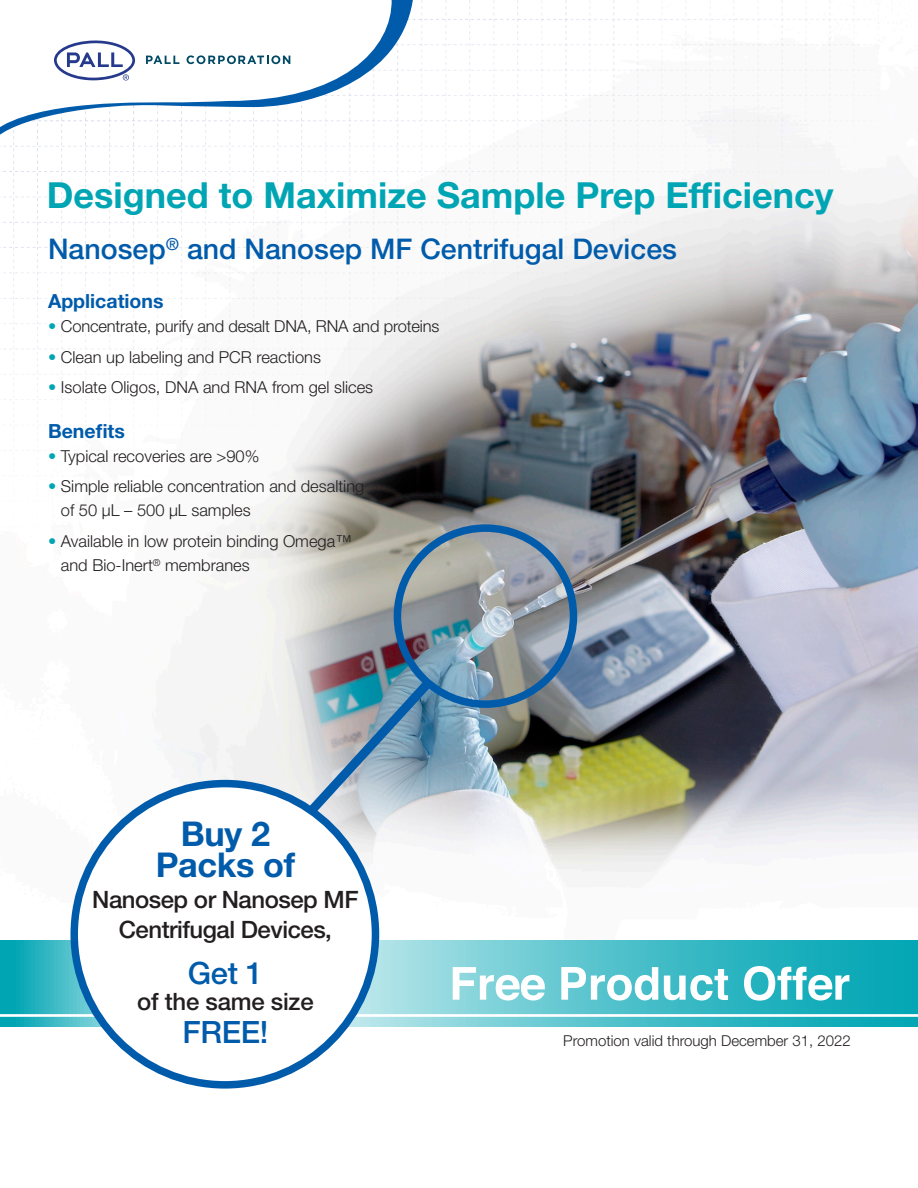
<style>
.page{position:relative;width:918px;height:1188px;background:#fff}
.page>*{position:absolute;margin:0;border:0;box-sizing:border-box;transform-origin:0 0}
.Blue_Head{font:700 36px "Helvetica Neue LT Std";color:#00a5b4}
.t1{font:700 34.2px/30.8px "Helvetica Neue LT Std";letter-spacing:-.01em;color:#015bab;text-align:center}
.t2{font:500 30.75px "Helvetica Neue LT Std";letter-spacing:-.01em;color:#015bab}
.Sub-head_Black{font:500 28.5px "Helvetica Neue LT Std";color:#015bab}
.t3{font:500 24px/30.8px "Helvetica Neue LT Std";letter-spacing:-.02em;color:#231f20;text-align:center}
.Paragraph_Style_1{font:700 19.5px "Helvetica Neue LT Std";color:#015bab}
.Paragraph_Style_1-2{font:300 16.5px/24px "Helvetica Neue LT Std";color:#231f20}
._03-Body_Text{font:300 15px "Helvetica Neue LT Std";color:#231f20}
.s1{color:#00a5b4}
</style>
<div class="page">
<img style="left:0;top:126px;width:918px;height:815px">
<img style="left:1px;top:0;width:892px;height:663px">
<svg style="left:1px;top:0;width:413px;height:141px"></svg>
<svg style="left:0;top:941px;width:918px;height:86px;background:#49bec9"></svg>
<svg style="left:453px;top:966px;width:396px;height:35px"></svg>
<hr style="left:0;top:1014px;width:918px;height:3px;background:#fff">
<div style="left:74px;top:784px;width:301px;height:301px;background:#fff;border-radius:50%"></div>
<div style="left:70px;top:780px;width:309px;height:309px;border:8px solid #015bab;border-radius:50%"></div>
<div style="left:394px;top:524px;width:183px;height:184px;border:8px solid #015bab;border-radius:50%"></div>
<img style="left:299px;top:671px;width:141px;height:152px">
<svg style="left:54px;top:40px;width:81px;height:40px"></svg>
<svg style="left:146px;top:56px;width:33px;height:8px"></svg>
<svg style="left:187px;top:55px;width:103px;height:9px"></svg>
<p class="Blue_Head" style="left:47px;top:173px;width:788px">Designed to Maximize Sample Prep Efficiency</p>
<p class="Sub-head_Black" style="left:48px;top:232px;width:630px">Nanosep<sup>®</sup> and Nanosep MF Centrifugal Devices</p>
<p class="Paragraph_Style_1" style="left:48px;top:289px;width:117px">Applications</p>
<p class="Paragraph_Style_1-2" style="left:48px;top:314px;width:393px"><span class="s1">•</span> Concentrate, purify and desalt DNA, RNA and proteins</p>
<p class="Paragraph_Style_1-2" style="left:48px;top:344px;width:274px"><span class="s1">•</span> Clean up labeling and PCR reactions</p>
<p class="Paragraph_Style_1-2" style="left:48px;top:375px;width:327px"><span class="s1">•</span> Isolate Oligos, DNA and RNA from gel slices</p>
<p class="Paragraph_Style_1" style="left:48px;top:419px;width:78px">Benefits</p>
<p class="Paragraph_Style_1-2" style="left:48px;top:443px;width:213px"><span class="s1">•</span> Typical recoveries are &gt;90%</p>
<p class="Paragraph_Style_1-2" style="left:61px;top:474px;width:305px;text-indent:-13px"><span class="s1">•</span> Simple reliable concentration and desalting of 50 µL – 500 µL samples</p>
<p class="Paragraph_Style_1-2" style="left:61px;top:529px;width:292px;text-indent:-13px"><span class="s1">•</span> Available in low protein binding Omega™ and Bio-Inert<sup>®</sup> membranes</p>
<p class="t1" style="left:156px;top:818px;width:141px">Buy 2<br>Packs of</p>
<p class="t3" style="left:92px;top:883px;width:268px">Nanosep or Nanosep MF<br>Centrifugal Devices,</p>
<p class="t2" style="left:188px;top:955px;width:77px">Get 1</p>
<p class="t3" style="left:137px;top:986px;width:178px">of the same size</p>
<p class="t2" style="left:182px;top:1013px;width:88px">FREE!</p>
<p class="_03-Body_Text" style="left:563px;top:1032px;width:289px">Promotion valid through December 31, 2022</p>
</div>
